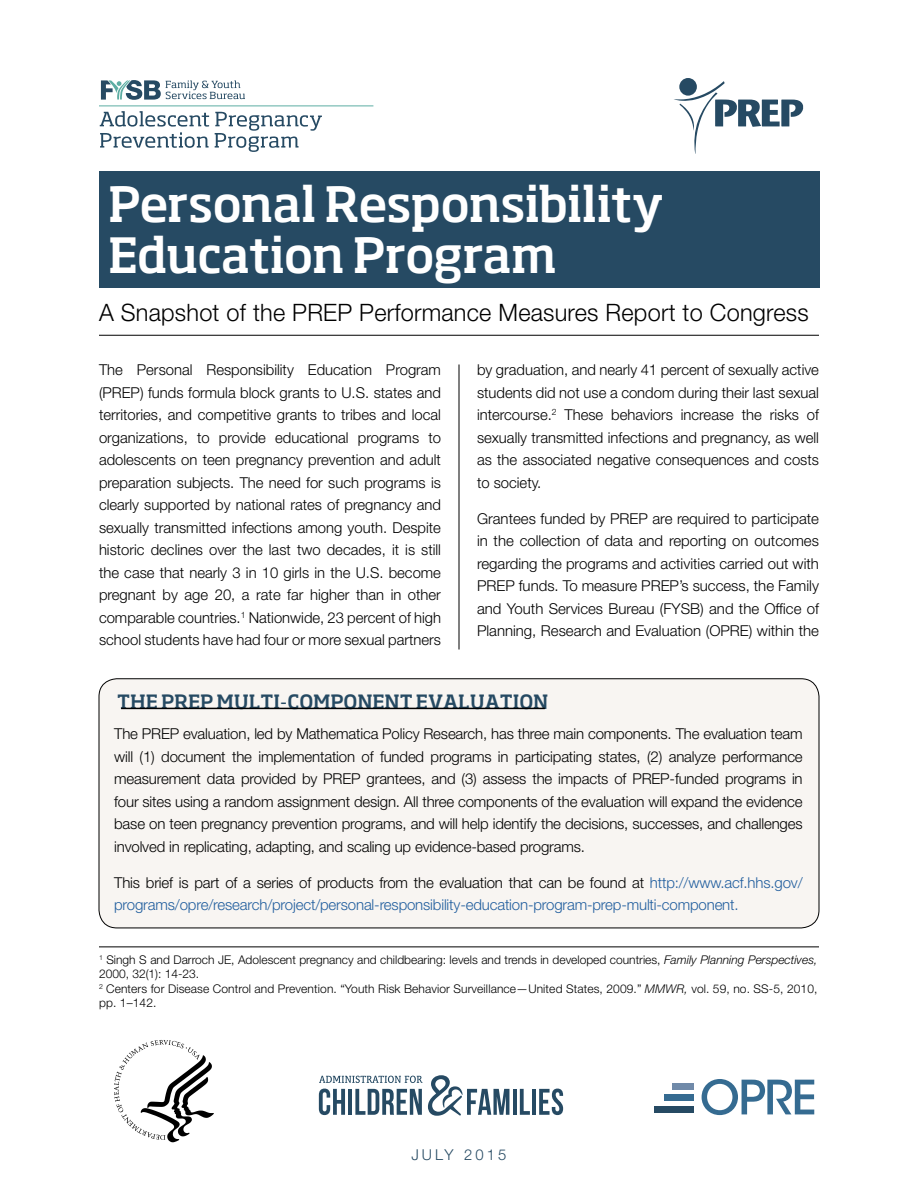
<style>
.page{position:relative;width:918px;height:1188px;background:#fff}
.page>*{position:absolute;margin:0;border:0;box-sizing:border-box;transform-origin:0 0}
.t1{font:500 48px "Soho Std";letter-spacing:-.02em;color:#fff}
.t2{font:300 24px "Helvetica Neue LT Std";letter-spacing:.01em;color:#000}
.t3{font:500 19.5px "Soho Std";letter-spacing:-.005em;color:#264a63}
.t4{font:300 15px/22.5px "Helvetica Neue LT Std";color:#000;text-align:justify}
.t5{font:300 15px/22.5px "Helvetica Neue LT Std";letter-spacing:-.01em;color:#215e9e}
.t6{font:300 15px "Helvetica Neue LT Std";letter-spacing:.21em;color:#264a63}
.t7{font:300 12px/14.4px "Helvetica Neue LT Std";color:#000}
.s1{font-weight:400}
.s2{color:#000}
.s3{font-style:italic}
</style>
<div class="page">
<hr style="left:99px;top:335px;width:720px;height:1px;background:#000">
<hr style="left:459px;top:364px;width:1px;height:286px;background:#000">
<hr style="left:99px;top:946px;width:720px;height:1px;background:#000">
<svg style="left:702px;top:1079px;width:112px;height:36px"></svg>
<div style="left:672px;top:1083px;width:22px;height:7px;background:#708aa9"></div>
<div style="left:665px;top:1094px;width:29px;height:7px;background:#356b91"></div>
<div style="left:654px;top:1106px;width:40px;height:7px;background:#264a63"></div>
<svg style="left:114px;top:1040px;width:100px;height:102px"></svg>
<svg style="left:319px;top:1075px;width:190px;height:41px"></svg>
<hr style="left:513px;top:1089px;width:4px;height:26px;background:#264a63">
<svg style="left:520px;top:1089px;width:10px;height:26px"></svg>
<hr style="left:532px;top:1089px;width:4px;height:26px;background:#264a63">
<svg style="left:539px;top:1089px;width:24px;height:26px"></svg>
<hr style="left:99px;top:106px;width:274px;height:1px;background:#5dada3">
<svg style="left:101px;top:80px;width:144px;height:20px"></svg>
<svg style="left:100px;top:111px;width:222px;height:41px"></svg>
<div style="left:99px;top:679px;width:720px;height:249px;background:#f8f5f2;border-radius:18px"></div>
<div style="left:99px;top:679px;width:720px;height:249px;border:1px solid #000;border-radius:18px"></div>
<div style="left:99px;top:171px;width:720px;height:116px;background:#264a63"></div>
<svg style="left:679px;top:78px;width:18px;height:18px"></svg>
<svg style="left:674px;top:81px;width:129px;height:73px"></svg>
<hr style="left:121px;top:708px;width:424px;height:1px;background:#000">
<h1 class="t1" style="left:108px;top:174px;width:558px">Personal Responsibility</h1>
<h1 class="t1" style="left:108px;top:225px;width:450px">Education Program</h1>
<h2 class="t2" style="left:99px;top:297px;width:711px">A Snapshot of the PREP Performance Measures Report to Congress</h2>
<p class="t4" style="left:99px;top:358px;width:344px">The Personal Responsibility Education Program (PREP) funds formula block grants to U.S. states and territories, and competitive grants to tribes and local organizations, to provide educational programs to adolescents on teen pregnancy prevention and adult preparation subjects. The need for such programs is clearly supported by national rates of pregnancy and sexually transmitted infections among youth. Despite historic declines over the last two decades, it is still the case that nearly 3 in 10 girls in the U.S. become pregnant by age 20, a rate far higher than in other comparable countries.<sup>1</sup> Nationwide, 23 percent of high school students have had four or more sexual partners</p>
<p class="t4" style="left:477px;top:358px;width:344px">by graduation, and nearly 41 percent of sexually active students did not use a condom during their last sexual intercourse.<sup>2</sup> These behaviors increase the risks of sexually transmitted infections and pregnancy, as well as the associated negative consequences and costs to society.</p>
<p class="t4" style="left:477px;top:507px;width:344px">Grantees funded by PREP are required to participate in the collection of data and reporting on outcomes regarding the programs and activities carried out with PREP funds. To measure PREP’s success, the Family and Youth Services Bureau (FYSB) and the Office of Planning, Research and Evaluation (OPRE) within the</p>
<h4 class="t3" style="left:117px;top:689px;width:433px">THE PREP MULTI<span class="s1">-</span>COMPONENT EVALUATION</h4>
<p class="t4" style="left:114px;top:722px;width:690px">The PREP evaluation, led by Mathematica Policy Research, has three main components. The evaluation team will (1) document the implementation of funded programs in participating states, (2) analyze performance measurement data provided by PREP grantees, and (3) assess the impacts of PREP-funded programs in four sites using a random assignment design. All three components of the evaluation will expand the evidence base on teen pregnancy prevention programs, and will help identify the decisions, successes, and challenges involved in replicating, adapting, and scaling up evidence-based programs.</p>
<p class="t5" style="left:114px;top:871px;width:690px"><span class="s2">This brief is part of a series of products from the evaluation that can be found at</span> http://www.acf.hhs.gov/ programs/opre/research/project/personal-responsibility-education-program-prep-multi-component.</p>
<p class="t7" style="left:99px;top:952px;width:720px"><sup>1</sup> Singh S and Darroch JE, Adolescent pregnancy and childbearing: levels and trends in developed countries, <span class="s3">Family Planning Perspectives, </span>2000, 32(1): 14-23.<br><sup>2</sup> Centers for Disease Control and Prevention. “Youth Risk Behavior Surveillance—United States, 2009.” <span class="s3">MMWR,</span> vol. 59, no. SS-5, 2010, pp. 1–142.</p>
<h3 class="t6" style="left:411px;top:1145px;width:97px">JULY 2015</h3>
</div>
